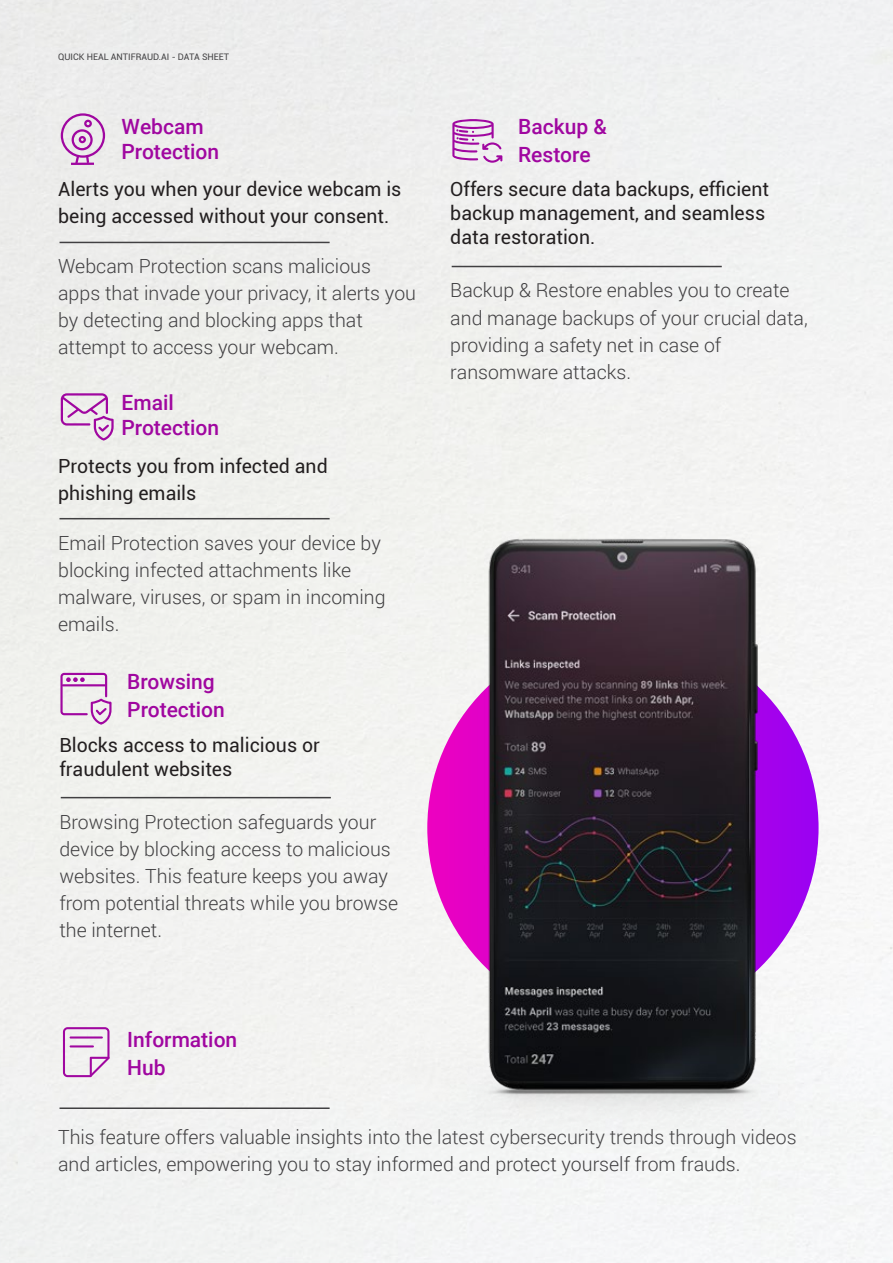
<style>
.page{position:relative;width:893px;height:1263px;background:#f1f1ef}
.page>*{position:absolute;margin:0;border:0;box-sizing:border-box;transform-origin:0 0}
.t1{font:500 21px/28.2px "Roboto";color:#a007a0}
.t2{font:300 19.5px/27px "Roboto";color:#414042}
.t3{font:19.5px/24px "Roboto";color:#231f20}
.t4{font:9px "Roboto";color:#414042}
</style>
<div class="page">
<hr style="left:60px;top:242px;width:270px;height:1px;background:#414042">
<hr style="left:61px;top:797px;width:270px;height:1px;background:#414042">
<hr style="left:452px;top:266px;width:270px;height:1px;background:#414042">
<hr style="left:60px;top:518px;width:270px;height:1px;background:#414042">
<hr style="left:60px;top:1107px;width:270px;height:2px;background:#414042">
<svg style="left:63px;top:1027px;width:46px;height:50px"></svg>
<hr style="left:70px;top:1036px;width:33px;height:2px;background:#a007a0">
<hr style="left:70px;top:1045px;width:24px;height:2px;background:#a007a0">
<img style="left:389px;top:493px;width:478px;height:653px">
<svg style="left:61px;top:113px;width:44px;height:50px;background:#d9b3d8"></svg>
<hr style="left:71px;top:163px;width:23px;height:2px;background:#a007a0">
<svg style="left:61px;top:393px;width:53px;height:48px;background:#dbb8d9"></svg>
<svg style="left:60px;top:673px;width:52px;height:52px;background:#debddc"></svg>
<svg style="left:452px;top:119px;width:50px;height:44px"></svg>
<p class="t4" style="left:58px;top:51px;width:173px">QUICK HEAL ANTIFRAUD.AI - DATA SHEET</p>
<p class="t1" style="left:122px;top:113px;width:99px;line-height:25.2px">Webcam<br>Protection</p>
<p class="t3" style="left:58px;top:175px;width:345px;line-height:27px">Alerts you when your device webcam is being accessed without your consent.</p>
<p class="t2" style="left:58px;top:252px;width:359px">Webcam Protection scans malicious apps that invade your privacy, it alerts you by detecting and blocking apps that attempt to access your webcam.</p>
<p class="t1" style="left:122px;top:389px;width:99px;line-height:25.2px">Email<br>Protection</p>
<p class="t3" style="left:58px;top:451px;width:271px;line-height:27px">Protects you from infected and phishing emails</p>
<p class="t2" style="left:58px;top:529px;width:329px">Email Protection saves your device by blocking infected attachments like malware, viruses, or spam in incoming emails.</p>
<p class="t1" style="left:127px;top:666px;width:99px">Browsing<br>Protection</p>
<p class="t3" style="left:59px;top:732px;width:262px">Blocks access to malicious or fraudulent websites</p>
<p class="t2" style="left:59px;top:807px;width:340px">Browsing Protection safeguards your device by blocking access to malicious websites. This feature keeps you away from potential threats while you browse the internet.</p>
<p class="t1" style="left:518px;top:111px;width:90px">Backup &amp;<br>Restore</p>
<p class="t3" style="left:450px;top:177px;width:320px">Offers secure data backups, efficient backup management, and seamless data restoration.</p>
<p class="t2" style="left:450px;top:276px;width:359px">Backup &amp; Restore enables you to create and manage backups of your crucial data, providing a safety net in case of ransomware attacks.</p>
<p class="t1" style="left:127px;top:1024px;width:111px">Information<br>Hub</p>
<p class="t2" style="left:58px;top:1123px;width:740px">This feature offers valuable insights into the latest cybersecurity trends through videos and articles, empowering you to stay informed and protect yourself from frauds.</p>
</div>
